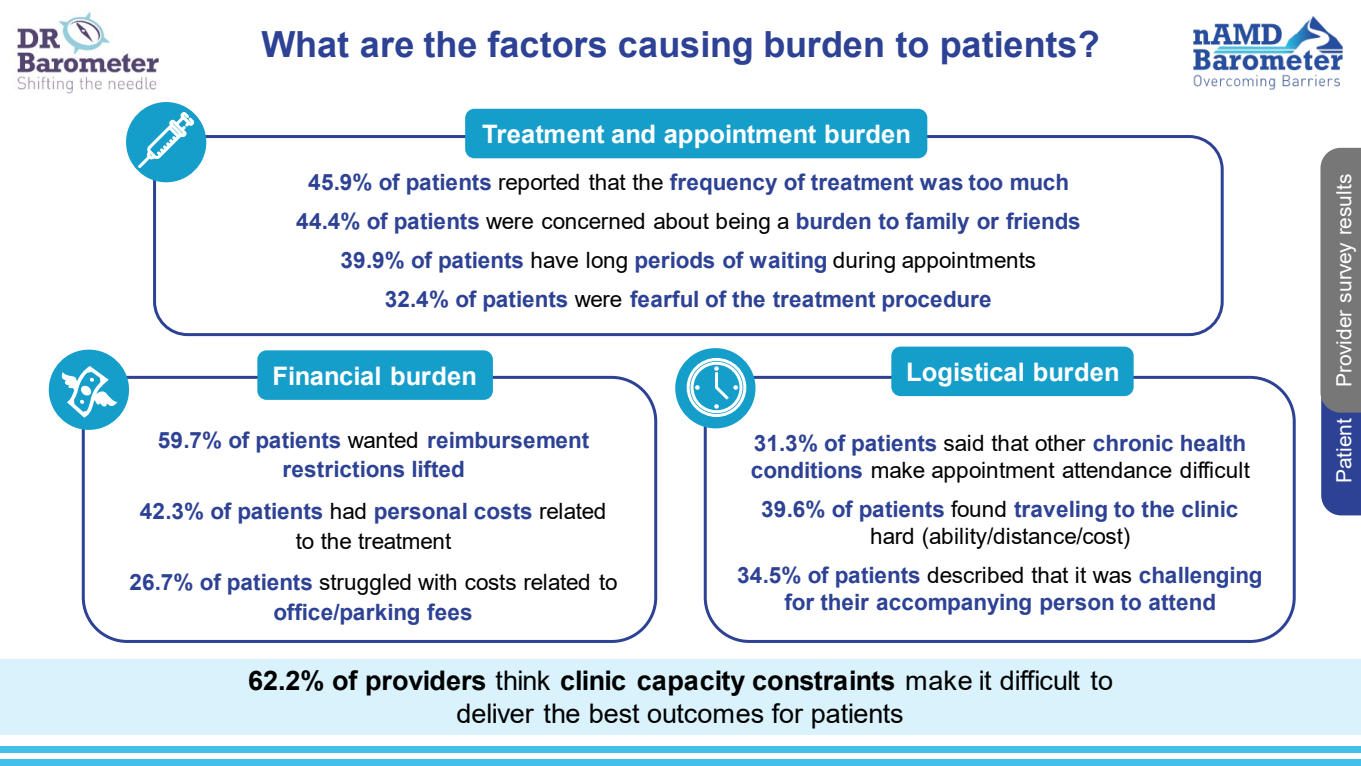
<style>
.page{position:relative;width:1361px;height:766px;background:#fff}
.page>*{position:absolute;margin:0;border:0;box-sizing:border-box;transform-origin:0 0}
.t1{font:700 36px "Arial";color:#2d4294}
.t2{font:27px/32.2px "Arial";color:#000;text-align:center}
.t3{font:700 25.5px "Arial";letter-spacing:.005em;color:#fff}
.t4{font:700 22.5px/30px "Arial";color:#2d4294;text-align:center}
.t5{font:22.5px/27px "Arial";color:#000}
.t6{font:21px "Arial";letter-spacing:-.005em;color:#fff}
.s1{font-weight:400;color:#000}
.s2{font-weight:700;color:#2d4294}
.s3{font-weight:700}
</style>
<div class="page">
<div style="left:0;top:746px;width:1360px;height:7px;background:#42c0ea"></div>
<div style="left:0;top:759px;width:1360px;height:7px;background:#42c0ea"></div>
<img style="left:1193px;top:16px;width:149px;height:73px">
<img style="left:17px;top:12px;width:142px;height:82px">
<div style="left:0;top:659px;width:1360px;height:76px;background:#d9f2fb"></div>
<div style="left:82px;top:376px;width:575px;height:267px;border:3px solid #2d4294;border-radius:44px"></div>
<div style="left:49px;top:350px;width:80px;height:80px;background:#169ecb;border-radius:50%"></div>
<svg style="left:61px;top:366px;width:56px;height:52px"></svg>
<div style="left:153px;top:135px;width:1070px;height:201px;border:3px solid #2d4294;border-radius:33px"></div>
<div style="left:126px;top:102px;width:80px;height:80px;background:#169ecb;border-radius:50%"></div>
<svg style="left:139px;top:112px;width:54px;height:55px"></svg>
<div style="left:704px;top:376px;width:591px;height:267px;border:3px solid #2d4294;border-radius:44px"></div>
<div style="left:675px;top:348px;width:80px;height:80px;background:#169ecb;border-radius:50%"></div>
<svg style="left:686px;top:357px;width:61px;height:61px"></svg>
<div style="left:465px;top:109px;width:462px;height:49px;background:#169ecb;border:3px solid #169ecb;border-radius:8px"></div>
<div style="left:891px;top:346px;width:242px;height:50px;background:#169ecb;border:3px solid #169ecb;border-radius:8px"></div>
<div style="left:257px;top:350px;width:236px;height:50px;background:#169ecb;border:3px solid #169ecb;border-radius:8px"></div>
<svg style="left:1320px;top:148px;width:40px;height:367px;background:#666c82"></svg>
<p class="t1" style="left:261px;top:19px;width:839px">What are the factors causing burden to patients?</p>
<p class="t3" style="left:482px;top:116px;width:430px">Treatment and appointment burden</p>
<p class="t4" style="left:308px;top:167px;width:762px">45.9% of patients <span class="s1">reported that the</span> frequency of treatment was too much</p>
<p class="t4" style="left:296px;top:206px;width:786px">44.4% of patients <span class="s1">were concerned about being a</span> burden to family or friends</p>
<p class="t4" style="left:340px;top:245px;width:697px">39.9% of patients <span class="s1">have long</span> periods of waiting <span class="s1">during appointments</span></p>
<p class="t4" style="left:385px;top:284px;width:608px">32.4% of patients <span class="s1">were</span> fearful of the treatment procedure</p>
<p class="t3" style="left:272px;top:358px;width:206px">Financial burden</p>
<p class="t3" style="left:906px;top:354px;width:215px">Logistical burden</p>
<p class="t4" style="left:158px;top:425px;width:433px;line-height:29.2px">59.7% of patients <span class="s1">wanted</span> reimbursement restrictions lifted</p>
<p class="t4" style="left:140px;top:496px;width:468px">42.3% of patients <span class="s1">had</span> personal costs <span class="s1">related to the treatment</span></p>
<p class="t4" style="left:129px;top:568px;width:490px">26.7% of patients <span class="s1">struggled with costs related to </span>office/parking fees</p>
<p class="t5" style="left:750px;top:429px;width:501px"><span class="s2">31.3% of patients</span> said that other <span class="s2">chronic health conditions</span> make appointment attendance difficult</p>
<p class="t4" style="left:761px;top:496px;width:478px;line-height:27px">39.6% of patients <span class="s1">found</span> traveling to the clinic <span class="s1">hard (ability/distance/cost)</span></p>
<p class="t4" style="left:737px;top:562px;width:527px;line-height:27px">34.5% of patients <span class="s1">described that it was</span> challenging for their accompanying person to attend</p>
<p class="t2" style="left:248px;top:664px;width:866px"><span class="s3">62.2% of providers</span> think <span class="s3">clinic capacity constraints</span> make it difficult to deliver the best outcomes for patients</p>
<p class="t6" style="left:1329px;top:387px;width:215px;rotate:-90deg">Provider survey results</p>
<p class="t6" style="left:1329px;top:483px;width:202px;rotate:-90deg">Patient survey results</p>
</div>
